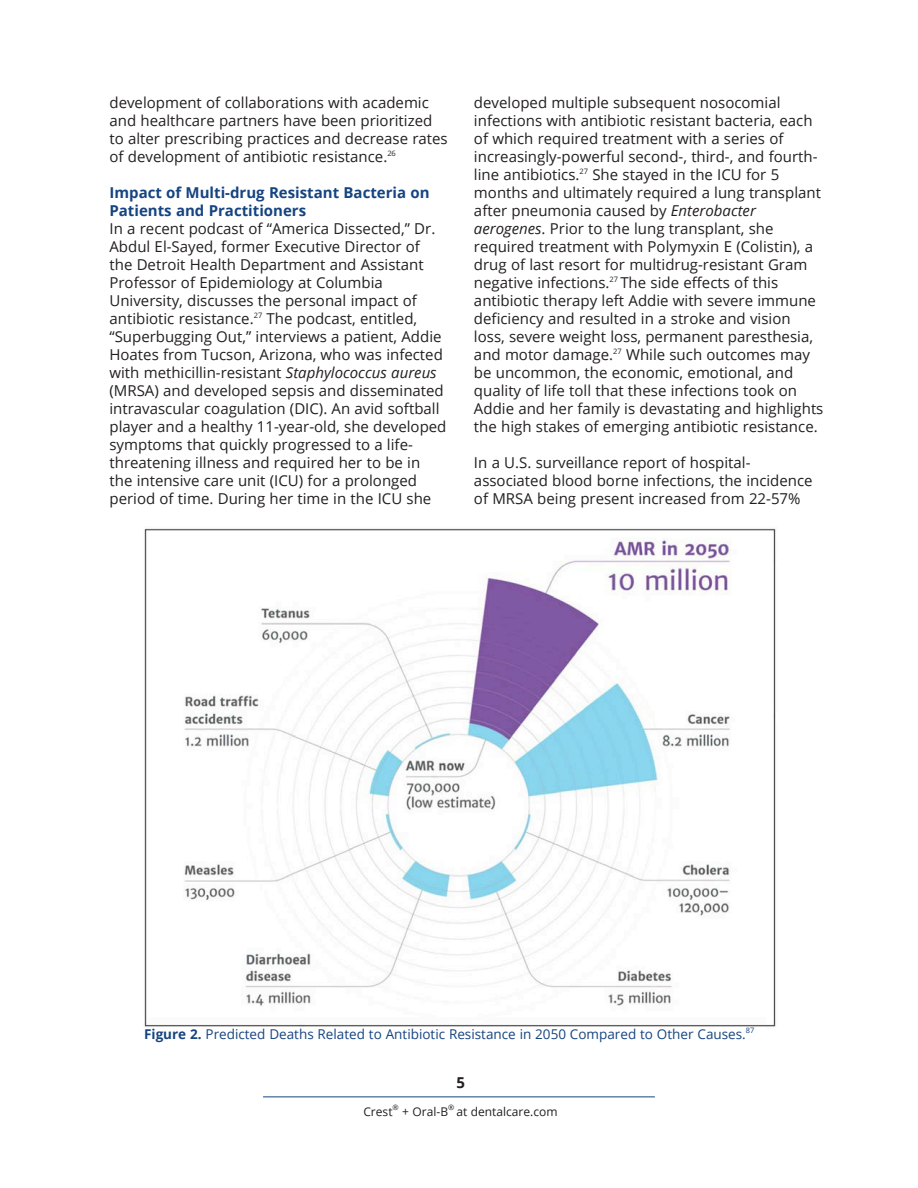
<style>
.page{position:relative;width:918px;height:1188px;background:#fff}
.page>*{position:absolute;margin:0;border:0;box-sizing:border-box;transform-origin:0 0}
.Main_Body{font:15px/18px "Open Sans";color:#231f20}
.Main_Body-2{font:700 15px/18px "Open Sans";color:#164481}
.t1{font:700 15px "Open Sans";color:#231f20}
.Figure{font:13.5px "Open Sans";color:#164481}
.t2{font:12px "Open Sans";color:#231f20}
.t3{font:7.5px "Open Sans";color:#231f20}
.s1{font-style:italic}
.s2{font-weight:700}
</style>
<div class="page">
<hr style="left:263px;top:1096px;width:392px;height:1px;background:#164481">
<img style="left:144px;top:528px;width:632px;height:499px">
<p class="Main_Body" style="left:109px;top:93px;width:340px">development of collaborations with academic and healthcare partners have been prioritized to alter prescribing practices and decrease rates of development of antibiotic resistance.<sup>26</sup></p>
<p class="Main_Body-2" style="left:109px;top:183px;width:322px">Impact of Multi-drug Resistant Bacteria on<br>Patients and Practitioners</p>
<p class="Main_Body" style="left:109px;top:219px;width:338px">In a recent podcast of “America Dissected,” Dr.<br>Abdul El-Sayed, former Executive Director of the Detroit Health Department and Assistant Professor of Epidemiology at Columbia University, discusses the personal impact of antibiotic resistance.<sup>27</sup> The podcast, entitled, “Superbugging Out,” interviews a patient, Addie Hoates from Tucson, Arizona, who was infected with methicillin-resistant <span class="s1">Staphylococcus aureus </span>(MRSA) and developed sepsis and disseminated intravascular coagulation (DIC). An avid softball player and a healthy 11-year-old, she developed symptoms that quickly progressed to a life&shy;threatening illness and required her to be in the intensive care unit (ICU) for a prolonged period of time. During her time in the ICU she</p>
<p class="Main_Body" style="left:474px;top:93px;width:351px">developed multiple subsequent nosocomial infections with antibiotic resistant bacteria, each of which required treatment with a series of increasingly-powerful second-, third-, and fourth&shy;line antibiotics.<sup>27</sup> She stayed in the ICU for 5 months and ultimately required a lung transplant after pneumonia caused by <span class="s1">Enterobacter aerogenes</span>. Prior to the lung transplant, she required treatment with Polymyxin E (Colistin), a drug of last resort for multidrug-resistant Gram negative infections.<sup>27</sup> The side effects of this antibiotic therapy left Addie with severe immune deficiency and resulted in a stroke and vision loss, severe weight loss, permanent paresthesia, and motor damage.<sup>27</sup> While such outcomes may be uncommon, the economic, emotional, and quality of life toll that these infections took on Addie and her family is devastating and highlights the high stakes of emerging antibiotic resistance.</p>
<p class="Main_Body" style="left:474px;top:453px;width:340px">In a U.S. surveillance report of hospital&shy;associated blood borne infections, the incidence of MRSA being present increased from 22-57%</p>
<p class="Figure" style="left:144px;top:1025px;width:612px"><span class="s2">Figure 2.</span> Predicted Deaths Related to Antibiotic Resistance in 2050 Compared to Other Causes.<sup>87</sup></p>
<p class="t1" style="left:456px;top:1072px;width:10px">5</p>
<p class="t2" style="left:363px;top:1103px;width:31px">Crest</p>
<p class="t3" style="left:393px;top:1102px;width:8px">®</p>
<p class="t2" style="left:402px;top:1103px;width:47px">+ Oral-B</p>
<p class="t3" style="left:448px;top:1102px;width:8px">®</p>
<p class="t2" style="left:457px;top:1103px;width:103px">at dentalcare.com</p>
</div>
